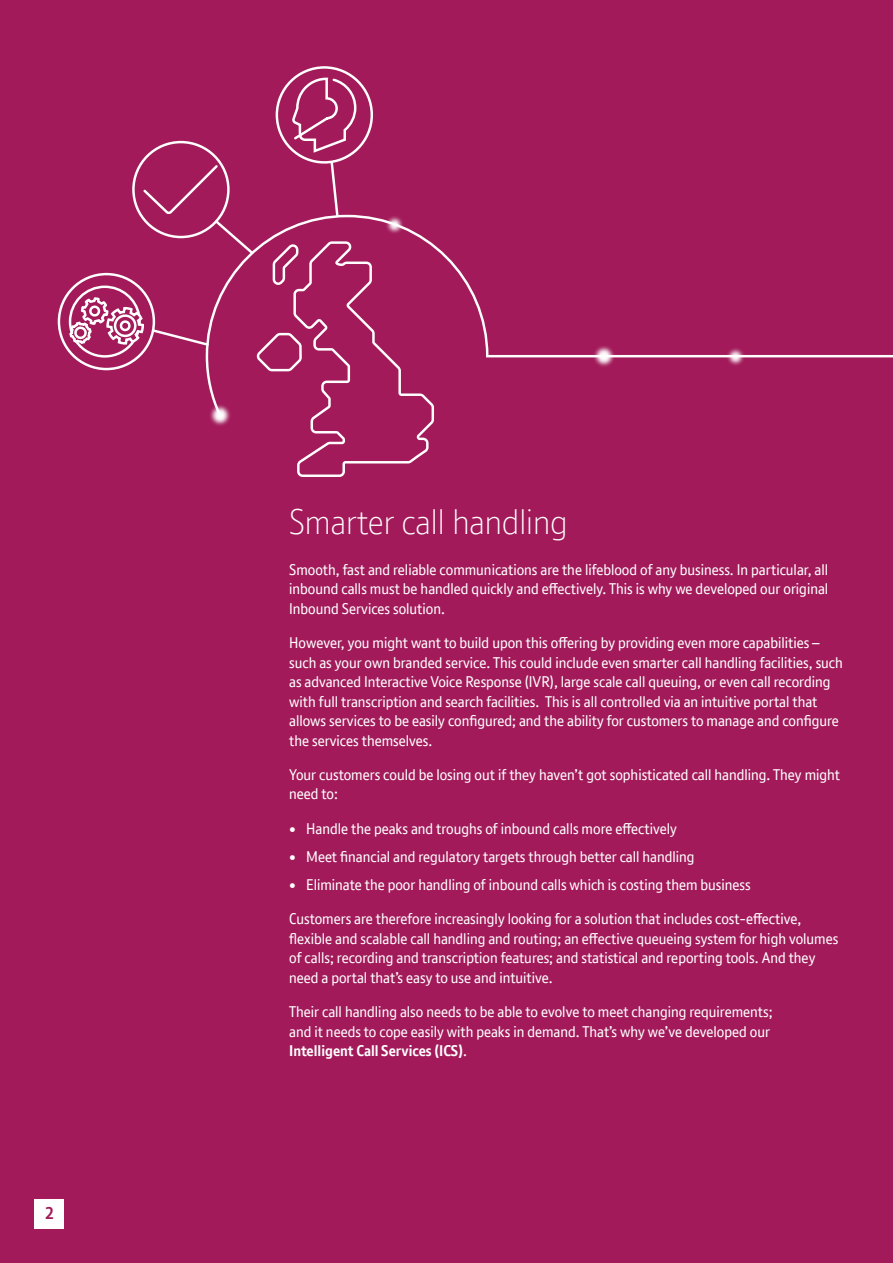
<style>
.page{position:relative;width:893px;height:1263px;background:#a21a5a}
.page>*{position:absolute;margin:0;border:0;box-sizing:border-box;transform-origin:0 0}
.t1{font:300 34.5px "BT Font";color:#fff}
.t2{font:700 16.5px "BT Font";color:#a21a5a}
.t3{font:15px/19.5px "BT Font";color:#fff}
.s1{font-weight:700}
</style>
<div class="page">
<div style="left:34px;top:1199px;width:30px;height:30px;background:#fff"></div>
<svg style="left:444px;top:253px;width:449px;height:105px"></svg>
<img style="left:552px;top:304px;width:103px;height:63px">
<img style="left:686px;top:307px;width:99px;height:58px">
<img style="left:434px;top:245px;width:10px;height:12px">
<svg style="left:68px;top:76px;width:366px;height:401px"></svg>
<p class="t2" style="left:45px;top:1202px;width:11px">2</p>
<h1 class="t1" style="left:289px;top:499px;width:280px">Smarter call handling</h1>
<p class="t3" style="left:289px;top:559px;width:541px;text-align:justify">Smooth, fast and reliable communications are the lifeblood of any business. In particular, all inbound calls must be handled quickly and effectively. This is why we developed our original Inbound Services solution.</p>
<p class="t3" style="left:289px;top:633px;width:555px">However, you might want to build upon this offering by providing even more capabilities – such as your own branded service. This could include even smarter call handling facilities, such as advanced Interactive Voice Response (IVR), large scale call queuing, or even call recording with full transcription and search facilities. This is all controlled via an intuitive portal that allows services to be easily configured; and the ability for customers to manage and configure the services themselves.</p>
<p class="t3" style="left:289px;top:765px;width:552px">Your customers could be losing out if they haven’t got sophisticated call handling. They might need to:</p>
<p class="t3" style="left:289px;top:819px;width:389px">• Handle the peaks and troughs of inbound calls more effectively</p>
<p class="t3" style="left:289px;top:847px;width:407px">• Meet financial and regulatory targets through better call handling</p>
<p class="t3" style="left:289px;top:875px;width:463px">• Eliminate the poor handling of inbound calls which is costing them business</p>
<p class="t3" style="left:289px;top:909px;width:551px">Customers are therefore increasingly looking for a solution that includes cost-effective, flexible and scalable call handling and routing; an effective queueing system for high volumes of calls; recording and transcription features; and statistical and reporting tools. And they need a portal that’s easy to use and intuitive.</p>
<p class="t3" style="left:289px;top:1002px;width:485px">Their call handling also needs to be able to evolve to meet changing requirements; and it needs to cope easily with peaks in demand. That’s why we’ve developed our<br><span class="s1">Intelligent Call Services (ICS)</span>.</p>
</div>
